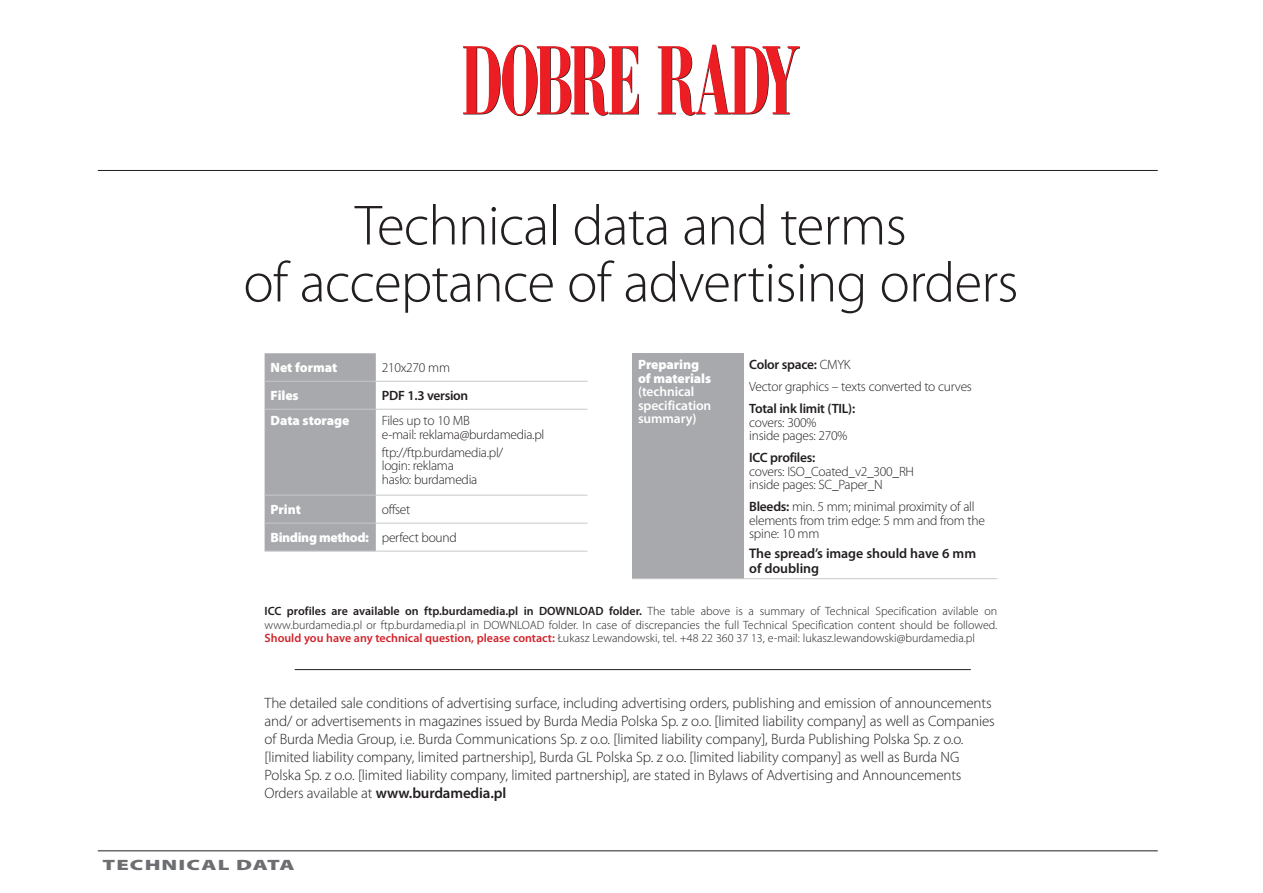
<style>
.page{position:relative;width:1263px;height:893px;background:#fff}
.page>*{position:absolute;margin:0;border:0;box-sizing:border-box;transform-origin:0 0}
.t1{font:300 57px/57px "Myriad Pro";letter-spacing:-.015em;color:#231f20;text-align:center}
.t2{font:300 15px/18px "Myriad Pro";letter-spacing:-.01em;color:#231f20}
.t3{font:900 15px "Myriad Pro";letter-spacing:.05em;color:#6d6e71;scale:1.5 1}
.t4{font:600 13.95px/15px "Myriad Pro";letter-spacing:-.005em;color:#231f20}
.t5{font:300 13.5px/13.5px "Myriad Pro";letter-spacing:-.02em;color:#231f20}
.t6{font:900 13.5px/13.5px "Myriad Pro";letter-spacing:-.005em;color:#fff}
.t7{font:600 13.5px "Myriad Pro";letter-spacing:-.02em;color:#231f20}
.t8{font:600 13.5px/13.5px "Myriad Pro";letter-spacing:-.005em;color:#fff}
.t9{font:300 12px/13.5px "Myriad Pro";color:#231f20;text-align:justify}
.s1{font-weight:900;color:#fff}
.s2{font-weight:600}
.s3{font-weight:600;color:#d2232a}
</style>
<div class="page">
<svg style="left:463px;top:45px;width:176px;height:71px"></svg>
<svg style="left:658px;top:45px;width:142px;height:71px"></svg>
<hr style="left:98px;top:170px;width:1060px;height:1px;background:#231f20">
<hr style="left:98px;top:850px;width:1060px;height:1px;background:#231f20">
<hr style="left:295px;top:669px;width:676px;height:1px;background:#231f20">
<div style="left:265px;top:353px;width:111px;height:198px;background:#a7a9ac"></div>
<hr style="left:265px;top:381px;width:111px;height:1px;background:#c7c8ca">
<hr style="left:376px;top:381px;width:211px;height:1px;background:#c7c8ca">
<hr style="left:265px;top:409px;width:111px;height:1px;background:#c7c8ca">
<hr style="left:376px;top:409px;width:211px;height:1px;background:#c7c8ca">
<hr style="left:265px;top:495px;width:111px;height:1px;background:#c7c8ca">
<hr style="left:376px;top:495px;width:211px;height:1px;background:#c7c8ca">
<hr style="left:265px;top:523px;width:111px;height:1px;background:#c7c8ca">
<hr style="left:376px;top:523px;width:211px;height:1px;background:#c7c8ca">
<hr style="left:265px;top:551px;width:111px;height:1px;background:#c7c8ca">
<hr style="left:376px;top:551px;width:211px;height:1px;background:#c7c8ca">
<div style="left:632px;top:353px;width:111px;height:226px;background:#a7a9ac"></div>
<hr style="left:632px;top:578px;width:111px;height:1px;background:#c7c8ca">
<hr style="left:743px;top:578px;width:254px;height:1px;background:#c7c8ca">
<h1 class="t1" style="left:243px;top:196px;width:777px">Technical data and terms<br>of acceptance of advertising orders</h1>
<p class="t6" style="left:271px;top:360px;width:68px">Net format</p>
<p class="t5" style="left:382px;top:361px;width:70px">210x270 mm</p>
<p class="t6" style="left:271px;top:388px;width:30px">Files</p>
<p class="t7" style="left:382px;top:387px;width:88px">PDF 1.3 version</p>
<p class="t6" style="left:271px;top:413px;width:80px">Data storage</p>
<p class="t5" style="left:382px;top:414px;width:164px">Files up to 10 MB<br>e-mail: reklama@burdamedia.pl</p>
<p class="t5" style="left:382px;top:445px;width:123px">ftp://ftp.burdamedia.pl/ login: reklama<br>hasło: burdamedia</p>
<p class="t6" style="left:271px;top:502px;width:32px">Print</p>
<p class="t5" style="left:271px;top:496px;width:188px;line-height:27.9px;text-indent:111px">offset<br><span class="s1">Binding method:</span> perfect bound</p>
<p class="t6" style="left:638px;top:358px;width:75px">Preparing of materials</p>
<p class="t8" style="left:638px;top:385px;width:75px">(technical specification summary)</p>
<p class="t5" style="left:749px;top:354px;width:224px;line-height:22px"><span class="s2">Color space:</span> CMYK<br>Vector graphics – texts converted to curves</p>
<p class="t7" style="left:749px;top:400px;width:107px">Total ink limit (TIL):</p>
<p class="t5" style="left:749px;top:416px;width:100px">covers: 300% inside pages: 270%</p>
<p class="t7" style="left:749px;top:449px;width:68px">ICC profiles:</p>
<p class="t5" style="left:749px;top:465px;width:166px">covers: ISO_Coated_v2_300_RH inside pages: SC_Paper_N</p>
<p class="t5" style="left:749px;top:500px;width:237px"><span class="s2">Bleeds:</span> min. 5 mm; minimal proximity of all elements from trim edge: 5 mm and from the spine: 10 mm</p>
<p class="t4" style="left:749px;top:545px;width:228px">The spread’s image should have 6 mm of doubling</p>
<p class="t9" style="left:265px;top:604px;width:734px"><span class="s2">ICC profiles are available on ftp.burdamedia.pl in DOWNLOAD folder.</span> The table above is a summary of Technical Specification avilable on www.burdamedia.pl or ftp.burdamedia.pl in DOWNLOAD folder. In case of discrepancies the full Technical Specification content should be followed.<br><span class="s3">Should you have any technical question, please contact:</span> Łukasz Lewandowski, tel. +48 22 360 37 13, e-mail: lukasz.lewandowski@burdamedia.pl</p>
<p class="t2" style="left:265px;top:694px;width:732px">The detailed sale conditions of advertising surface, including advertising orders, publishing and emission of announcements and/ or advertisements in magazines issued by Burda Media Polska Sp. z o.o. [limited liability company] as well as Companies of Burda Media Group, i.e. Burda Communications Sp. z o.o. [limited liability company], Burda Publishing Polska Sp. z o.o. [limited liability company, limited partnership], Burda GL Polska Sp. z o.o. [limited liability company] as well as Burda NG Polska Sp. z o.o. [limited liability company, limited partnership], are stated in Bylaws of Advertising and Announcements Orders available at <span class="s2">www.burdamedia.pl</span></p>
<p class="t3" style="left:102px;top:854px;width:130px">TECHNICAL DATA</p>
</div>
